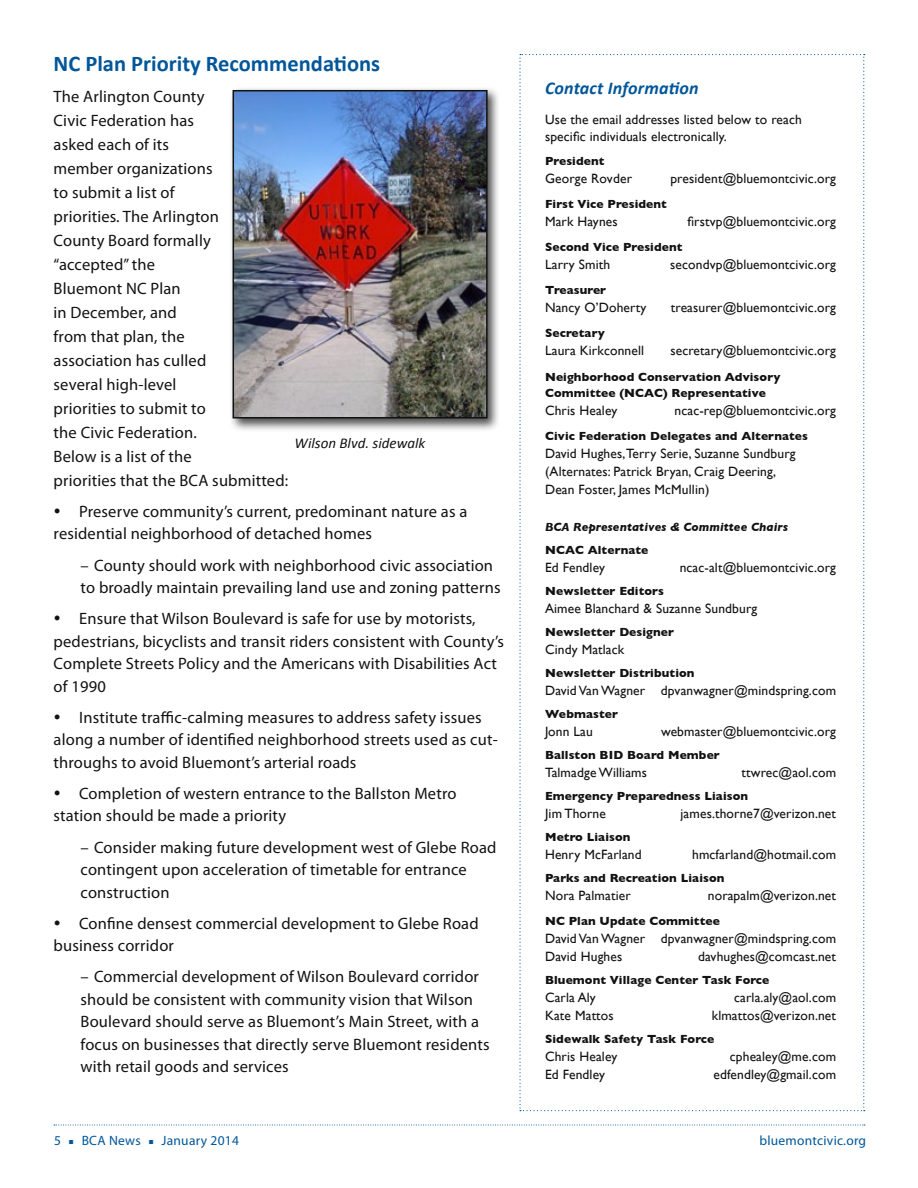
<style>
.page{position:relative;width:918px;height:1188px;background:#fff}
.page>*{position:absolute;margin:0;border:0;box-sizing:border-box;transform-origin:0 0}
.t1{font:700 22.5px "Calibri";color:#005699}
.t2{font:italic 700 18px "Calibri";letter-spacing:.01em;color:#005699}
.t3{font:16.5px/24px "Myriad Pro";letter-spacing:.01em;color:#121212}
.t4{font:italic 15px "Calibri";color:#121212}
.t5{font:13.5px/18px "Gill Sans";letter-spacing:.01em;color:#121212}
.t6{font:13.5px "Myriad Pro";letter-spacing:.02em;color:#005699}
.t7{font:700 12px/16.5px "Gill Sans";letter-spacing:.01em;color:#121212}
.t8{font:italic 700 12px "Gill Sans";letter-spacing:.01em;color:#121212}
</style>
<div class="page">
<svg style="left:54px;top:1125px;width:811px;height:1px"></svg>
<svg style="left:519px;top:54px;width:346px;height:1057px"></svg>
<div style="left:229px;top:86px;width:271px;height:345px;background:#121212;opacity:.75"></div>
<img style="left:236px;top:93px;width:249px;height:322px">
<div style="left:233px;top:90px;width:255px;height:328px;border:2px solid #121212"></div>
<h1 class="t1" style="left:54px;top:49px;width:328px">NC Plan Priority Recommendations</h1>
<p class="t3" style="left:54px;top:84px;width:236px">The Arlington County<br>Civic Federation has<br>asked each of its<br>member organizations<br>to submit a list of<br>priorities. The Arlington<br>County Board formally “accepted” the<br>Bluemont NC Plan<br>in December, and<br>from that plan, the<br>association has culled<br>several high-level<br>priorities to submit to<br>the Civic Federation.<br>Below is a list of the<br>priorities that the BCA submitted:</p>
<p class="t3" style="left:54px;top:500px;width:415px;line-height:22.5px;text-indent:25px">Preserve community’s current, predominant nature as a residential neighborhood of detached homes</p>
<p class="t3" style="left:81px;top:553px;width:421px;line-height:22.5px">– County should work with neighborhood civic association to broadly maintain prevailing land use and zoning patterns</p>
<p class="t3" style="left:54px;top:607px;width:452px;line-height:22.5px;text-indent:25px">Ensure that Wilson Boulevard is safe for use by motorists, pedestrians, bicyclists and transit riders consistent with County’s Complete Streets Policy and the Americans with Disabilities Act of 1990</p>
<p class="t3" style="left:54px;top:706px;width:446px;line-height:22.5px;text-indent:25px">Institute traffic-calming measures to address safety issues along a number of identified neighborhood streets used as cut&shy;throughs to avoid Bluemont’s arterial roads</p>
<p class="t3" style="left:54px;top:782px;width:404px;line-height:22.5px;text-indent:25px">Completion of western entrance to the Ballston Metro station should be made a priority</p>
<p class="t3" style="left:81px;top:836px;width:417px;line-height:22.5px">– Consider making future development west of Glebe Road contingent upon acceleration of timetable for entrance construction</p>
<p class="t3" style="left:54px;top:912px;width:427px;line-height:22.5px;text-indent:25px">Confine densest commercial development to Glebe Road business corridor</p>
<p class="t3" style="left:81px;top:965px;width:411px;line-height:22.5px">– Commercial development of Wilson Boulevard corridor should be consistent with community vision that Wilson Boulevard should serve as Bluemont’s Main Street, with a focus on businesses that directly serve Bluemont residents with retail goods and services</p>
<p class="t4" style="left:295px;top:433px;width:132px">Wilson Blvd. sidewalk</p>
<p class="t2" style="left:545px;top:77px;width:155px">Contact Information</p>
<p class="t5" style="left:545px;top:111px;width:258px;line-height:16.5px">Use the email addresses listed below to reach specific individuals electronically.</p>
<p class="t7" style="left:545px;top:153px;width:61px">President</p>
<p class="t5" style="left:545px;top:169px;width:88px">George Rovder</p>
<p class="t5" style="left:670px;top:169px;width:167px">president@bluemontcivic.org</p>
<p class="t7" style="left:545px;top:196px;width:123px">First Vice President</p>
<p class="t5" style="left:545px;top:212px;width:74px">Mark Haynes</p>
<p class="t5" style="left:687px;top:212px;width:150px">firstvp@bluemontcivic.org</p>
<p class="t7" style="left:545px;top:239px;width:139px">Second Vice President</p>
<p class="t5" style="left:545px;top:255px;width:67px">Larry Smith</p>
<p class="t5" style="left:670px;top:255px;width:167px">secondvp@bluemontcivic.org</p>
<p class="t7" style="left:545px;top:282px;width:63px">Treasurer</p>
<p class="t5" style="left:545px;top:299px;width:103px">Nancy O’Doherty</p>
<p class="t5" style="left:671px;top:299px;width:167px">treasurer@bluemontcivic.org</p>
<p class="t7" style="left:545px;top:325px;width:61px">Secretary</p>
<p class="t5" style="left:545px;top:342px;width:101px">Laura Kirkconnell</p>
<p class="t5" style="left:670px;top:342px;width:167px">secretary@bluemontcivic.org</p>
<p class="t7" style="left:545px;top:368px;width:237px">Neighborhood Conservation Advisory<br>Committee (NCAC) Representative</p>
<p class="t5" style="left:545px;top:401px;width:74px">Chris Healey</p>
<p class="t5" style="left:675px;top:401px;width:163px">ncac-rep@bluemontcivic.org</p>
<p class="t7" style="left:545px;top:428px;width:264px">Civic Federation Delegates and Alternates</p>
<p class="t5" style="left:545px;top:445px;width:252px">David Hughes, Terry Serie, Suzanne Sundburg (Alternates: Patrick Bryan, Craig Deering,<br>Dean Foster, James McMullin)</p>
<p class="t8" style="left:545px;top:520px;width:244px">BCA Representatives &amp; Committee Chairs</p>
<p class="t7" style="left:545px;top:542px;width:105px">NCAC Alternate</p>
<p class="t5" style="left:545px;top:559px;width:61px">Ed Fendley</p>
<p class="t5" style="left:680px;top:559px;width:158px">ncac-alt@bluemontcivic.org</p>
<p class="t7" style="left:545px;top:583px;width:120px">Newsletter Editors</p>
<p class="t5" style="left:545px;top:600px;width:214px">Aimee Blanchard &amp; Suzanne Sundburg</p>
<p class="t7" style="left:545px;top:624px;width:131px">Newsletter Designer</p>
<p class="t5" style="left:545px;top:641px;width:81px">Cindy Matlack</p>
<p class="t7" style="left:545px;top:665px;width:151px">Newsletter Distribution</p>
<p class="t5" style="left:545px;top:681px;width:293px">David Van Wagner dpvanwagner@mindspring.com</p>
<p class="t7" style="left:545px;top:706px;width:74px">Webmaster</p>
<p class="t5" style="left:545px;top:722px;width:49px">Jonn Lau</p>
<p class="t5" style="left:661px;top:722px;width:176px">webmaster@bluemontcivic.org</p>
<p class="t7" style="left:545px;top:747px;width:176px">Ballston BID Board Member</p>
<p class="t5" style="left:545px;top:763px;width:103px">Talmadge Williams</p>
<p class="t5" style="left:742px;top:763px;width:96px">ttwrec@aol.com</p>
<p class="t7" style="left:545px;top:788px;width:205px">Emergency Preparedness Liaison</p>
<p class="t5" style="left:545px;top:804px;width:62px">Jim Thorne</p>
<p class="t5" style="left:681px;top:804px;width:157px">james.thorne7@verizon.net</p>
<p class="t7" style="left:545px;top:829px;width:87px">Metro Liaison</p>
<p class="t5" style="left:545px;top:845px;width:98px">Henry McFarland</p>
<p class="t5" style="left:692px;top:845px;width:145px">hmcfarland@hotmail.com</p>
<p class="t7" style="left:545px;top:870px;width:181px">Parks and Recreation Liaison</p>
<p class="t5" style="left:545px;top:886px;width:87px">Nora Palmatier</p>
<p class="t5" style="left:708px;top:886px;width:130px">norapalm@verizon.net</p>
<p class="t7" style="left:545px;top:913px;width:176px">NC Plan Update Committee</p>
<p class="t5" style="left:545px;top:930px;width:293px">David Van Wagner dpvanwagner@mindspring.com<br>David Hughes</p>
<p class="t5" style="left:698px;top:948px;width:139px">davhughes@comcast.net</p>
<p class="t7" style="left:545px;top:972px;width:226px">Bluemont Village Center Task Force</p>
<p class="t5" style="left:545px;top:989px;width:52px">Carla Aly</p>
<p class="t5" style="left:734px;top:989px;width:103px">carla.aly@aol.com</p>
<p class="t5" style="left:545px;top:1007px;width:70px">Kate Mattos</p>
<p class="t5" style="left:712px;top:1007px;width:126px">klmattos@verizon.net</p>
<p class="t7" style="left:545px;top:1031px;width:171px">Sidewalk Safety Task Force</p>
<p class="t5" style="left:545px;top:1047px;width:74px">Chris Healey</p>
<p class="t5" style="left:730px;top:1047px;width:108px">cphealey@me.com</p>
<p class="t5" style="left:545px;top:1065px;width:61px">Ed Fendley</p>
<p class="t5" style="left:714px;top:1065px;width:124px">edfendley@gmail.com</p>
<p class="t6" style="left:54px;top:1133px;width:187px">5 ▪ BCA News ▪ January 2014</p>
<p class="t6" style="left:759px;top:1132px;width:108px">bluemontcivic.org</p>
</div>
